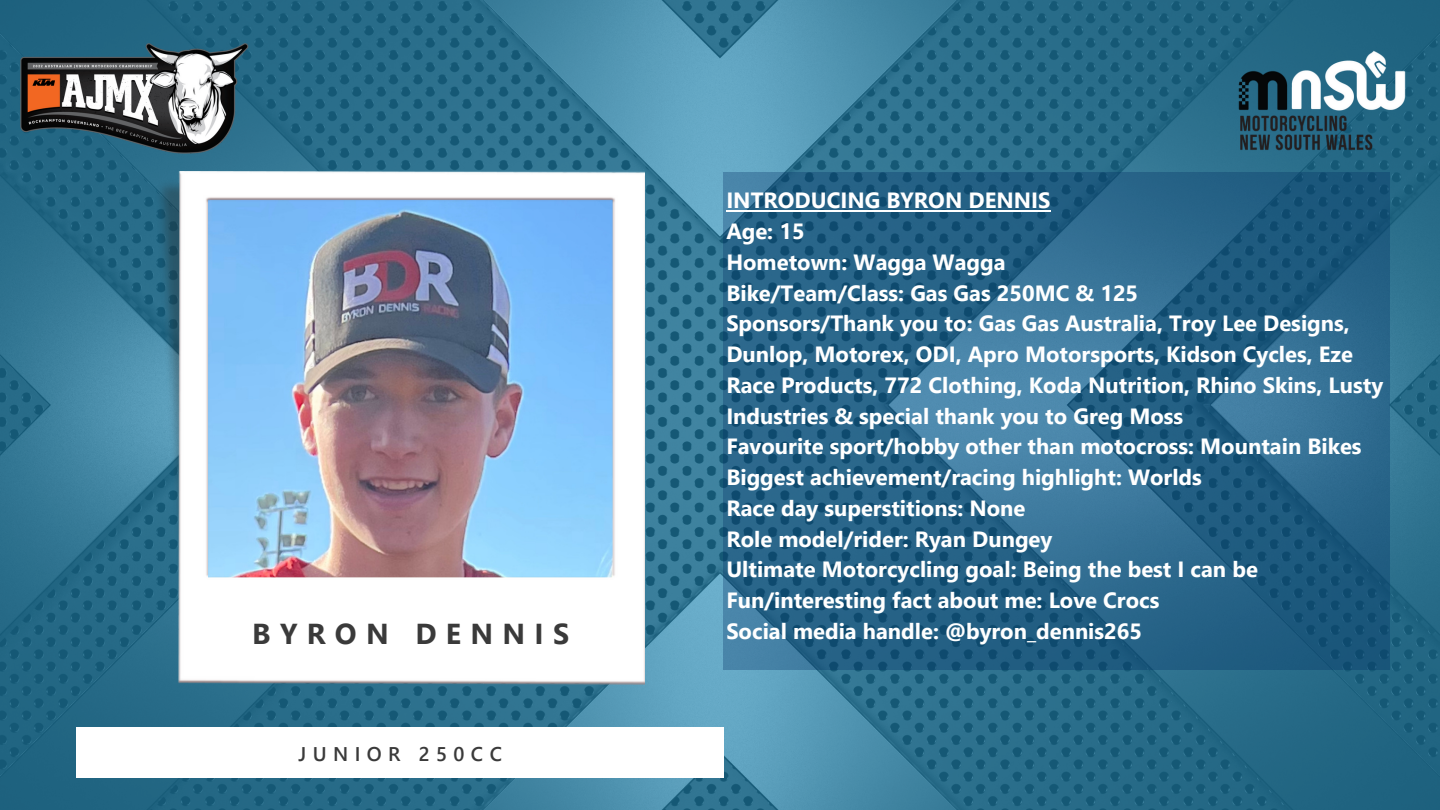
<style>
.page{position:relative;width:1440px;height:810px;background:#fff}
.page>*{position:absolute;margin:0;border:0;box-sizing:border-box;transform-origin:0 0}
.t1{font:700 28.8px "Segoe UI";letter-spacing:.325em;color:#3a3a3a}
.t2{font:700 22px/30.8px "Segoe UI";color:#fff}
.t3{font:600 19.8px "Segoe UI";letter-spacing:.325em;color:#3a3a3a}
</style>
<div class="page">
<img style="left:0;top:0;width:1440px;height:810px">
<img style="left:156px;top:172px;width:489px;height:513px">
<div style="left:76px;top:727px;width:648px;height:51px;background:#fff"></div>
<img style="left:15px;top:38px;width:236px;height:118px">
<img style="left:1225px;top:38px;width:194px;height:125px">
<svg style="left:723px;top:172px;width:667px;height:498px;background:#286488"></svg>
<hr style="left:726px;top:210px;width:324px;height:1px;background:#fff">
<h1 class="t1" style="left:252px;top:613px;width:318px">BYRON DENNIS</h1>
<p class="t3" style="left:299px;top:739px;width:205px">JUNIOR 250CC</p>
<p class="t2" style="left:726px;top:184px;width:658px">INTRODUCING BYRON DENNIS<br>Age: 15<br>Hometown: Wagga Wagga<br>Bike/Team/Class: Gas Gas 250MC &amp; 125<br>Sponsors/Thank you to: Gas Gas Australia, Troy Lee Designs, Dunlop, Motorex, ODI, Apro Motorsports, Kidson Cycles, Eze Race Products, 772 Clothing, Koda Nutrition, Rhino Skins, Lusty Industries &amp; special thank you to Greg Moss<br>Favourite sport/hobby other than motocross: Mountain Bikes Biggest achievement/racing highlight: Worlds<br>Race day superstitions: None<br>Role model/rider: Ryan Dungey<br>Ultimate Motorcycling goal: Being the best I can be Fun/interesting fact about me: Love Crocs<br>Social media handle: @byron_dennis265</p>
</div>
